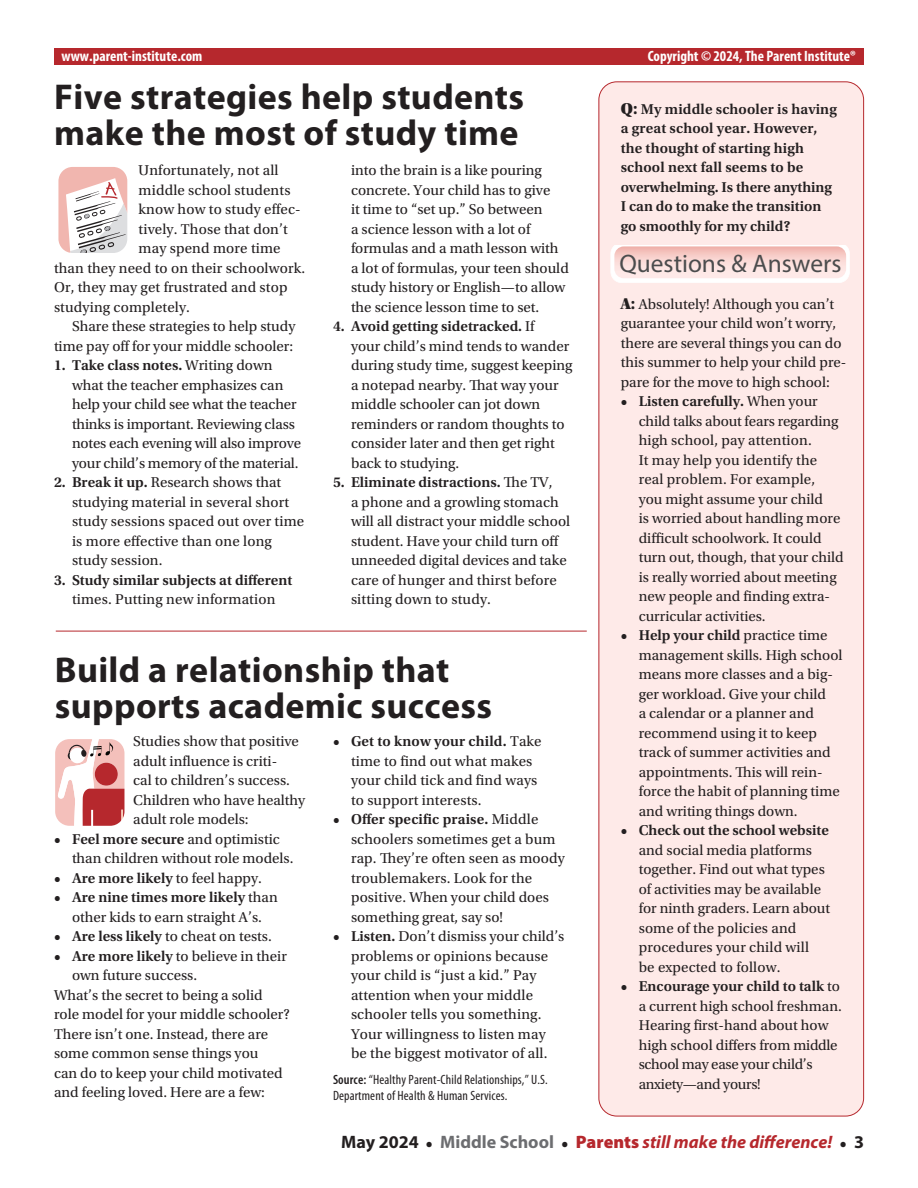
<style>
.page{position:relative;width:918px;height:1188px;background:#fff}
.page>*{position:absolute;margin:0;border:0;box-sizing:border-box;transform-origin:0 0}
.t1{font:700 36px/36px "Myriad Pro";letter-spacing:.01em;color:#231f20}
.t2{font:25.35px "Block Berthold BQ";color:#4b4c4d}
.t3{font:italic 700 18px "Myriad Pro";color:#b6282d}
.t4{font:15px/19.5px "Utopia Std";color:#231f20}
.t5{font:600 15px/19.5px "Utopia Std";color:#231f20}
.t6{font:700 condensed 15px "Myriad Pro";color:#fff}
.t7{font:condensed 13.5px/16.5px "Myriad Pro";letter-spacing:.01em;color:#231f20}
.s1{font-weight:600}
.s2{font-weight:400}
.s3{font-family:"Utopia Std Black Headline";font-weight:400;font-size:16.5px}
.s4{font-family:"Utopia Std Black Headline";font-size:16.5px}
.s5{font-style:normal;color:#231f20}
.s6{font-family:"Utopia Std";font-style:normal;font-size:15px;color:#231f20}
.s7{font-style:normal;color:#6c6d70}
.s8{font-weight:900;font-style:normal}
</style>
<div class="page">
<div style="left:599px;top:82px;width:265px;height:1034px;background:#feeae8;border-radius:18px"></div>
<div style="left:54px;top:49px;width:810px;height:16px;background:#b6282d"></div>
<svg style="left:55px;top:739px;width:70px;height:87px"></svg>
<svg style="left:58px;top:167px;width:70px;height:86px"></svg>
<hr style="left:56px;top:631px;width:531px;height:1px;background:#b6282d">
<svg style="left:610px;top:246px;width:240px;height:37px"></svg>
<img style="left:614px;top:246px;width:232px;height:32px">
<p class="t6" style="left:62px;top:46px;width:142px">www.parent-institute.com</p>
<p class="t6" style="left:648px;top:46px;width:210px">Copyright © 2024, The Parent Institute®</p>
<h1 class="t1" style="left:54px;top:77px;width:471px">Five strategies help students make the most of study time</h1>
<p class="t4" style="left:139px;top:161px;width:142px">Unfortunately, not all</p>
<p class="t4" style="left:139px;top:180px;width:153px">middle school students</p>
<p class="t4" style="left:139px;top:200px;width:164px">know how to study effec-</p>
<p class="t4" style="left:139px;top:219px;width:151px">tively. Those that don’t</p>
<p class="t4" style="left:139px;top:239px;width:144px">may spend more time</p>
<p class="t4" style="left:54px;top:258px;width:253px">than they need to on their schoolwork.</p>
<p class="t4" style="left:54px;top:278px;width:235px">Or, they may get frustrated and stop</p>
<p class="t4" style="left:54px;top:297px;width:138px">studying completely.</p>
<p class="t4" style="left:72px;top:317px;width:225px">Share these strategies to help study</p>
<p class="t4" style="left:54px;top:336px;width:241px">time pay off for your middle schooler:</p>
<p class="t4" style="left:72px;top:356px;width:231px;text-indent:-18px"><span class="s1">1. Take class notes.</span> Writing down what the teacher emphasizes can help your child see what the teacher thinks is important. Reviewing class notes each evening will also improve your child’s memory of the material.</p>
<p class="t4" style="left:72px;top:473px;width:234px;text-indent:-18px"><span class="s1">2. Break it up.</span> Research shows that studying material in several short study sessions spaced out over time is more effective than one long study session.</p>
<p class="t5" style="left:54px;top:570px;width:240px">3. Study similar subjects at different</p>
<p class="t4" style="left:72px;top:590px;width:205px">times. Putting new information</p>
<p class="t4" style="left:351px;top:161px;width:219px">into the brain is a like pouring concrete. Your child has to give<br>it time to “set up.” So between<br>a science lesson with a lot of formulas and a math lesson with a lot of formulas, your teen should study history or English—to allow the science lesson time to set.</p>
<p class="t4" style="left:351px;top:317px;width:223px;text-indent:-18px"><span class="s1">4. Avoid getting sidetracked.</span> If<br>your child’s mind tends to wander during study time, suggest keeping a notepad nearby. That way your middle schooler can jot down reminders or random thoughts to consider later and then get right back to studying.</p>
<p class="t4" style="left:351px;top:473px;width:221px;text-indent:-18px"><span class="s1">5. Eliminate distractions.</span> The TV,<br>a phone and a growling stomach will all distract your middle school student. Have your child turn off unneeded digital devices and take care of hunger and thirst before sitting down to study.</p>
<h1 class="t1" style="left:55px;top:650px;width:439px">Build a relationship that supports academic success</h1>
<p class="t4" style="left:133px;top:732px;width:174px">Studies show that positive adult influence is criti-<br>cal to children’s success.<br>Children who have healthy adult role models:</p>
<p class="t4" style="left:72px;top:829px;width:223px;text-indent:-18px"><span class="s1">• Feel more secure</span> and optimistic than children without role models.</p>
<p class="t5" style="left:54px;top:868px;width:209px">• Are more likely <span class="s2">to feel happy.</span></p>
<p class="t4" style="left:54px;top:888px;width:225px;text-align:center"><span class="s1">• Are nine times more likely</span> than other kids to earn straight A’s.</p>
<p class="t4" style="left:54px;top:927px;width:219px"><span class="s1">• Are less likely</span> to cheat on tests.</p>
<p class="t4" style="left:54px;top:946px;width:234px"><span class="s1">• Are more likely</span> to believe in their</p>
<p class="t4" style="left:72px;top:966px;width:127px">own future success.</p>
<p class="t4" style="left:54px;top:985px;width:210px">What’s the secret to being a solid</p>
<p class="t4" style="left:54px;top:1005px;width:237px">role model for your middle schooler?</p>
<p class="t4" style="left:54px;top:1024px;width:216px">There isn’t one. Instead, there are</p>
<p class="t4" style="left:54px;top:1044px;width:206px">some common sense things you</p>
<p class="t4" style="left:54px;top:1063px;width:230px">can do to keep your child motivated</p>
<p class="t4" style="left:54px;top:1083px;width:213px">and feeling loved. Here are a few:</p>
<p class="t4" style="left:351px;top:732px;width:192px;text-indent:-18px"><span class="s1">• Get to know your child.</span> Take time to find out what makes your child tick and find ways to support interests.</p>
<p class="t4" style="left:351px;top:810px;width:215px;text-indent:-18px"><span class="s1">• Offer specific praise.</span> Middle schoolers sometimes get a bum rap. They’re often seen as moody troublemakers. Look for the positive. When your child does something great, say so!</p>
<p class="t4" style="left:351px;top:927px;width:215px;text-indent:-18px"><span class="s1">• Listen.</span> Don’t dismiss your child’s problems or opinions because your child is “just a kid.” Pay attention when your middle schooler tells you something.<br>Your willingness to listen may be the biggest motivator of all.</p>
<p class="t7" style="left:333px;top:1071px;width:216px"><span class="s1">Source:</span> “Healthy Parent-Child Relationships,” U.S.<br>Department of Health &amp; Human Services.</p>
<p class="t5" style="left:621px;top:99px;width:218px"><span class="s3">Q:</span> My middle schooler is having a great school year. However, the thought of starting high school next fall seems to be overwhelming. Is there anything<br>I can do to make the transition go smoothly for my child?</p>
<h2 class="t2" style="left:619px;top:247px;width:224px">Questions &amp; Answers</h2>
<p class="t4" style="left:621px;top:294px;width:227px"><span class="s4">A:</span> Absolutely! Although you can’t guarantee your child won’t worry, there are several things you can do this summer to help your child pre&shy;pare for the move to high school:</p>
<p class="t4" style="left:639px;top:392px;width:207px;text-indent:-18px"><span class="s1">• Listen carefully.</span> When your child talks about fears regarding high school, pay attention.<br>It may help you identify the real problem. For example,<br>you might assume your child<br>is worried about handling more difficult schoolwork. It could turn out, though, that your child is really worried about meeting new people and finding extra&shy;curricular activities.</p>
<p class="t4" style="left:639px;top:626px;width:205px;text-indent:-18px"><span class="s1">• Help your child</span> practice time management skills. High school means more classes and a big&shy;ger workload. Give your child<br>a calendar or a planner and recommend using it to keep track of summer activities and appointments. This will rein&shy;force the habit of planning time and writing things down.</p>
<p class="t5" style="left:621px;top:821px;width:210px">• Check out the school website</p>
<p class="t4" style="left:639px;top:840px;width:193px">and social media platforms together. Find out what types of activities may be available for ninth graders. Learn about some of the policies and procedures your child will<br>be expected to follow.</p>
<p class="t4" style="left:639px;top:977px;width:205px;text-indent:-18px"><span class="s1">• Encourage your child to talk</span> to a current high school freshman.<br>Hearing first-hand about how high school differs from middle school may ease your child’s anxiety—and yours!</p>
<p class="t3" style="left:341px;top:1130px;width:524px"><span class="s5">May 2024</span> <span class="s6">•</span> <span class="s7">Middle School</span> <span class="s6">•</span> <span class="s8">Parents</span> still make the difference! <span class="s6">•</span> <span class="s5">3</span></p>
</div>
